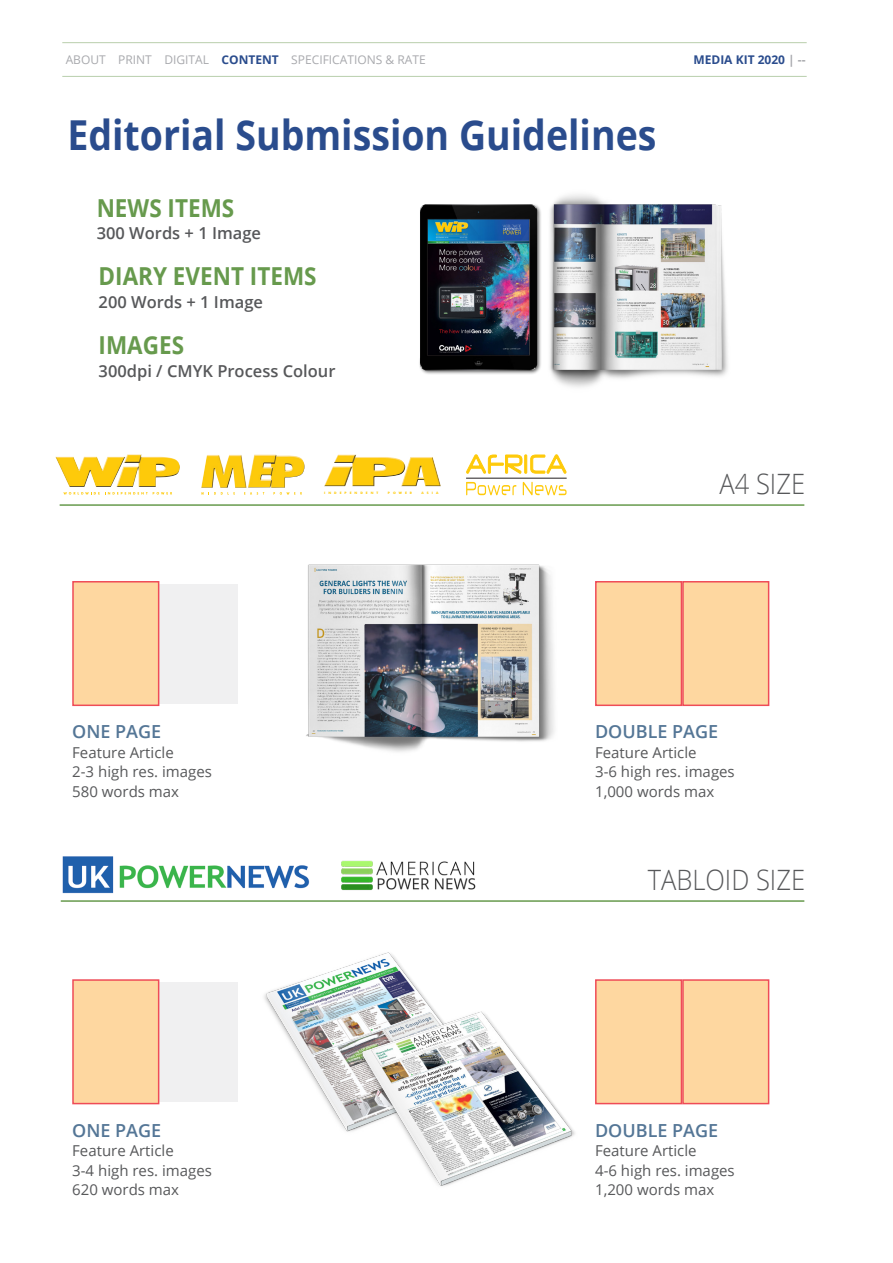
<style>
.page{position:relative;width:893px;height:1263px;background:#fff}
.page>*{position:absolute;margin:0;border:0;box-sizing:border-box;transform-origin:0 0}
.Sub_title_2{font:700 41.25px "Open Sans";color:#2a4c8d;scale:.91 1}
.Sub_title_5{font:300 28.05px "Open Sans";color:#57585a;scale:.91 1}
.Sub_title_5-2{font:700 24.75px "Open Sans";color:#679a4d;scale:.91 1}
.Captions{font:600 18px "Open Sans";color:#547696}
.Captions-2{font:600 16.5px "Open Sans";color:#57585a}
.Captions-3{font:15px "Open Sans";color:#57585a}
.t1{font:12px "Open Sans";color:#a8a9ad}
.Header_title{font:700 12px "Open Sans";color:#2a4c8d}
.t2{font:700 3.3px "Futura BT";letter-spacing:.945em;color:#feca0a}
.s1{font-weight:700;color:#2a4c8d}
.s2{color:#a8a9ad}
</style>
<div class="page">
<hr style="left:62px;top:76px;width:745px;height:1px;background:#b9cfac">
<hr style="left:62px;top:42px;width:745px;height:1px;background:#b9cfac">
<img style="left:264px;top:952px;width:149px;height:177px">
<img style="left:344px;top:982px;width:257px;height:204px">
<hr style="left:60px;top:504px;width:744px;height:2px;background:#679a4d">
<div style="left:157px;top:584px;width:81px;height:119px;background:#f0f0f1"></div>
<div style="left:72px;top:581px;width:87px;height:125px;background:#fed7a0;border:2px solid #ef4c57"></div>
<img style="left:55px;top:454px;width:125px;height:33px">
<svg style="left:63px;top:492px;width:109px;height:3px"></svg>
<svg style="left:201px;top:492px;width:34px;height:3px"></svg>
<svg style="left:244px;top:492px;width:20px;height:3px"></svg>
<svg style="left:273px;top:492px;width:29px;height:3px"></svg>
<img style="left:201px;top:454px;width:104px;height:34px">
<hr style="left:466px;top:478px;width:101px;height:1px;background:#231f20">
<svg style="left:466px;top:482px;width:50px;height:13px"></svg>
<svg style="left:523px;top:482px;width:44px;height:13px"></svg>
<svg style="left:466px;top:455px;width:100px;height:19px"></svg>
<img style="left:324px;top:455px;width:117px;height:31px">
<hr style="left:61px;top:900px;width:743px;height:2px;background:#679a4d">
<img style="left:62px;top:856px;width:248px;height:37px">
<img style="left:341px;top:860px;width:135px;height:30px">
<div style="left:595px;top:581px;width:87px;height:125px;background:#fed7a0;border:2px solid #ef4c57"></div>
<div style="left:682px;top:581px;width:87px;height:125px;background:#fed7a0;border:2px solid #ef4c57"></div>
<img style="left:306px;top:564px;width:290px;height:188px">
<img style="left:419px;top:194px;width:309px;height:193px">
<div style="left:157px;top:982px;width:81px;height:119px;background:#f0f0f1"></div>
<div style="left:72px;top:979px;width:87px;height:125px;background:#fed7a0;border:2px solid #ef4c57"></div>
<div style="left:595px;top:979px;width:87px;height:125px;background:#fed7a0;border:2px solid #ef4c57"></div>
<div style="left:682px;top:979px;width:87px;height:125px;background:#fed7a0;border:2px solid #ef4c57"></div>
<p class="t1" style="left:66px;top:51px;width:362px">ABOUT PRINT DIGITAL <span class="s1">CONTENT</span> SPECIFICATIONS &amp; RATE</p>
<p class="Header_title" style="left:693px;top:51px;width:114px">MEDIA KIT 2020 <span class="s2">| --</span></p>
<p class="Sub_title_2" style="left:67px;top:106px;width:649px">Editorial Submission Guidelines</p>
<p class="Sub_title_5-2" style="left:97px;top:190px;width:153px">NEWS ITEMS</p>
<p class="Captions-2" style="left:97px;top:222px;width:166px">300 Words + 1 Image</p>
<p class="Sub_title_5-2" style="left:99px;top:259px;width:241px">DIARY EVENT ITEMS</p>
<p class="Captions-2" style="left:99px;top:291px;width:166px">200 Words + 1 Image</p>
<p class="Sub_title_5-2" style="left:99px;top:328px;width:95px">IMAGES</p>
<p class="Captions-2" style="left:99px;top:359px;width:238px">300dpi / CMYK Process Colour</p>
<p class="Captions" style="left:72px;top:719px;width:91px">ONE PAGE</p>
<p class="Captions-3" style="left:72px;top:742px;width:103px">Feature Article</p>
<p class="Captions-3" style="left:72px;top:762px;width:141px">2-3 high res. images</p>
<p class="Captions-3" style="left:72px;top:781px;width:108px">580 words max</p>
<p class="t2" style="left:324px;top:491px;width:56px">INDEPENDENT</p>
<p class="t2" style="left:388px;top:491px;width:26px">POWER</p>
<p class="t2" style="left:421px;top:491px;width:18px">ASIA</p>
<p class="Captions" style="left:72px;top:1118px;width:91px">ONE PAGE</p>
<p class="Captions-3" style="left:72px;top:1140px;width:103px">Feature Article</p>
<p class="Captions-3" style="left:72px;top:1160px;width:141px">3-4 high res. images</p>
<p class="Captions-3" style="left:72px;top:1179px;width:108px">620 words max</p>
<p class="Sub_title_5" style="left:719px;top:465px;width:96px">A4 SIZE</p>
<p class="Captions" style="left:595px;top:719px;width:125px">DOUBLE PAGE</p>
<p class="Captions-3" style="left:595px;top:742px;width:103px">Feature Article</p>
<p class="Captions-3" style="left:595px;top:762px;width:141px">3-6 high res. images</p>
<p class="Captions-3" style="left:595px;top:781px;width:121px">1,000 words max</p>
<p class="Sub_title_5" style="left:648px;top:860px;width:174px">TABLOID SIZE</p>
<p class="Captions" style="left:595px;top:1118px;width:125px">DOUBLE PAGE</p>
<p class="Captions-3" style="left:595px;top:1140px;width:103px">Feature Article</p>
<p class="Captions-3" style="left:595px;top:1160px;width:141px">4-6 high res. images</p>
<p class="Captions-3" style="left:595px;top:1179px;width:121px">1,200 words max</p>
</div>
